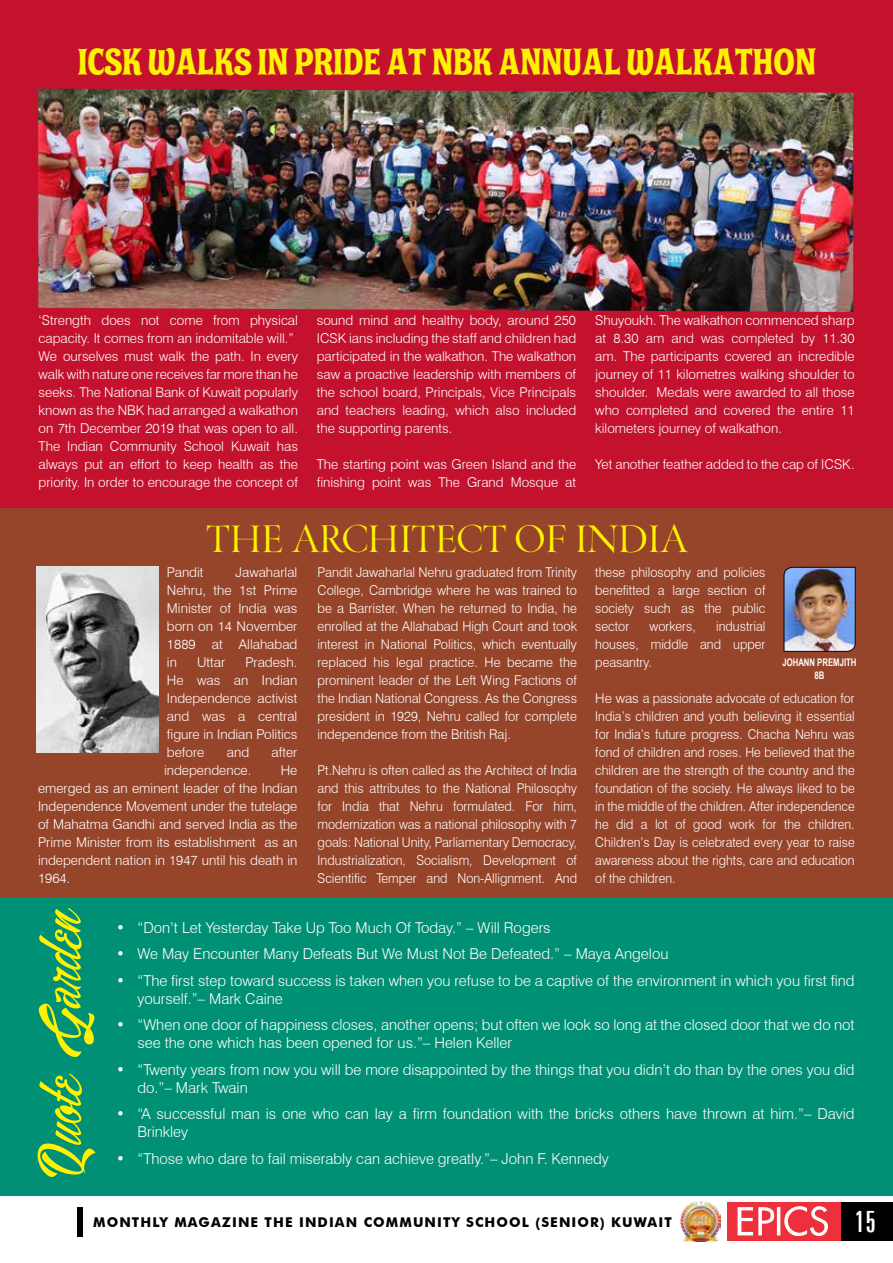
<style>
.page{position:relative;width:893px;height:1263px;background:#fff}
.page>*{position:absolute;margin:0;border:0;box-sizing:border-box;transform-origin:0 0}
.t1{font:36px "Shag Expert Exotica";color:#fff200}
.t2{font:34.5px "Throhand Std";color:#fff200}
.t3{font:extra-condensed 30px "Zurich BT";color:#fff}
.t4{font:300 15px/18px "Swiss 721 BT";color:#fff}
.t5{font:300 13.5px/18px "Swiss 721 BT";color:#fff;text-align:justify}
.t6{font:300 13.5px/18px "Swiss 721 BT";color:#fff;text-align:justify;scale:.94 1}
.t7{font:300 13.5px/18px "Swiss 721 BT";color:#fff;text-align:justify;scale:.96 1}
.t8{font:700 13.5px "Futura BT";letter-spacing:.08em;color:#000}
.t9{font:700 10.5px/12.6px "Arial Narrow";color:#fff;text-align:center;scale:.9 1}
</style>
<div class="page">
<div style="left:0;top:0;width:893px;height:509px;background:#c4122e"></div>
<img style="left:38px;top:89px;width:815px;height:223px">
<div style="left:0;top:508px;width:893px;height:391px;background:#97452a"></div>
<img style="left:37px;top:567px;width:121px;height:185px">
<img style="left:783px;top:566px;width:73px;height:86px">
<div style="left:0;top:897px;width:893px;height:299px;background:#009075"></div>
<svg style="left:38px;top:1073px;width:58px;height:104px"></svg>
<svg style="left:39px;top:908px;width:56px;height:149px"></svg>
<div style="left:840px;top:1202px;width:53px;height:39px;background:#000"></div>
<div style="left:727px;top:1202px;width:113px;height:39px;background:#ee303c"></div>
<svg style="left:738px;top:1206px;width:90px;height:30px"></svg>
<div style="left:77px;top:1207px;width:5px;height:29px;background:#000"></div>
<img style="left:680px;top:1201px;width:41px;height:40px">
<h1 class="t1" style="left:78px;top:38px;width:740px">ICSK WALKS IN PRIDE AT NBK ANNUAL WALKATHON</h1>
<p class="t5" style="left:39px;top:311px;width:261px;text-align:left">‘Strength does not come from physical capacity. It comes from an indomitable will.” We ourselves must walk the path. In every walk with nature one receives far more than he seeks. The National Bank of Kuwait popularly known as the NBK had arranged a walkathon on 7th December 2019 that was open to all.<br>The Indian Community School Kuwait has always put an effort to keep health as the priority. In order to encourage the concept of</p>
<p class="t5" style="left:317px;top:311px;width:261px">sound mind and healthy body, around 250<br>ICSK ians including the staff and children had participated in the walkathon. The walkathon saw a proactive leadership with members of the school board, Principals, Vice Principals and teachers leading, which also included the supporting parents.</p>
<p class="t5" style="left:317px;top:455px;width:261px">The starting point was Green Island and the finishing point was The Grand Mosque at</p>
<p class="t5" style="left:595px;top:311px;width:261px">Shuyoukh. The walkathon commenced sharp at 8.30 am and was completed by 11.30 am. The participants covered an incredible journey of 11 kilometres walking shoulder to shoulder. Medals were awarded to all those who completed and covered the entire 11 kilometers journey of walkathon.</p>
<p class="t5" style="left:595px;top:455px;width:261px">Yet another feather added to the cap of ICSK.</p>
<h2 class="t2" style="left:207px;top:516px;width:483px">THE ARCHITECT OF INDIA</h2>
<p class="t6" style="left:595px;top:563px;width:182px">these philosophy and policies benefitted a large section of society such as the public sector</p>
<p class="t7" style="left:318px;top:563px;width:272px">Pandit Jawaharlal Nehru graduated from Trinity College, Cambridge where he was trained to be a Barrister. When he returned to India, he enrolled at the Allahabad High Court and took interest in National Politics, which eventually replaced his legal practice. He became the prominent leader of the Left Wing Factions of the Indian National Congress. As the Congress president in 1929, Nehru called for complete independence from the British Raj.</p>
<p class="t6" style="left:318px;top:761px;width:277px">Pt.Nehru is often called as the Architect of India and this attributes to the National Philosophy for India that Nehru formulated. For him, modernization was a national philosophy with 7 goals: National Unity, Parliamentary Democracy, Industrialization, Socialism, Development of Scientific Temper and Non-Allignment. And</p>
<p class="t5" style="left:167px;top:563px;width:132px;text-indent:69px">Jawaharlal Nehru, the 1st Prime Minister of India was born on 14 November 1889 at Allahabad in</p>
<p class="t5" style="left:167px;top:563px;width:38px">Pandit</p>
<p class="t6" style="left:595px;top:617px;width:182px;text-indent:121px">industrial houses, middle and upper peasantry.</p>
<p class="t5" style="left:595px;top:689px;width:261px">He was a passionate advocate of education for India’s children and youth believing it essential for India’s future progress. Chacha Nehru was fond of children and roses. He believed that the children are the strength of the country and the foundation of the society. He always liked to be in the middle of the children. After independence he did a lot of good work for the children.<br>Children’s Day is celebrated every year to raise awareness about the rights, care and education of the children.</p>
<p class="t6" style="left:650px;top:617px;width:51px">workers,</p>
<p class="t5" style="left:167px;top:653px;width:132px;text-indent:78px">Pradesh.<br>He was an Indian Independence activist and was a central figure in Indian Politics before</p>
<p class="t5" style="left:197px;top:653px;width:30px">Uttar</p>
<p class="t9" style="left:782px;top:655px;width:84px">JOHANN PREMJITH<br>8B</p>
<p class="t5" style="left:227px;top:743px;width:24px">and</p>
<p class="t5" style="left:272px;top:743px;width:27px">after</p>
<p class="t5" style="left:164px;top:761px;width:89px">independence.</p>
<p class="t5" style="left:38px;top:761px;width:261px;text-indent:243px">He emerged as an eminent leader of the Indian Independence Movement under the tutelage of Mahatma Gandhi and served India as the Prime Minister from its establishment as an independent nation in 1947 until his death in 1964.</p>
<p class="t4" style="left:116px;top:918px;width:436px">• “Don’t Let Yesterday Take Up Too Much Of Today.” – Will Rogers</p>
<p class="t4" style="left:116px;top:945px;width:554px">• We May Encounter Many Defeats But We Must Not Be Defeated.” – Maya Angelou</p>
<p class="t4" style="left:137px;top:971px;width:719px;text-indent:-21px">• “The first step toward success is taken when you refuse to be a captive of the environment in which you first find yourself.”– Mark Caine</p>
<p class="t4" style="left:137px;top:1016px;width:719px;text-indent:-21px">• “When one door of happiness closes, another opens; but often we look so long at the closed door that we do not see the one which has been opened for us.”– Helen Keller</p>
<p class="t4" style="left:137px;top:1060px;width:719px;text-indent:-21px">• “Twenty years from now you will be more disappointed by the things that you didn’t do than by the ones you did do.”– Mark Twain</p>
<p class="t4" style="left:137px;top:1105px;width:719px;text-indent:-21px">• “A successful man is one who can lay a firm foundation with the bricks others have thrown at him.”– David<br>Brinkley</p>
<p class="t4" style="left:116px;top:1149px;width:494px">• “Those who dare to fail miserably can achieve greatly.”– John F. Kennedy</p>
<p class="t8" style="left:93px;top:1214px;width:580px">MONTHLY MAGAZINE THE INDIAN COMMUNITY SCHOOL (SENIOR) KUWAIT</p>
<h3 class="t3" style="left:855px;top:1204px;width:23px">15</h3>
</div>
